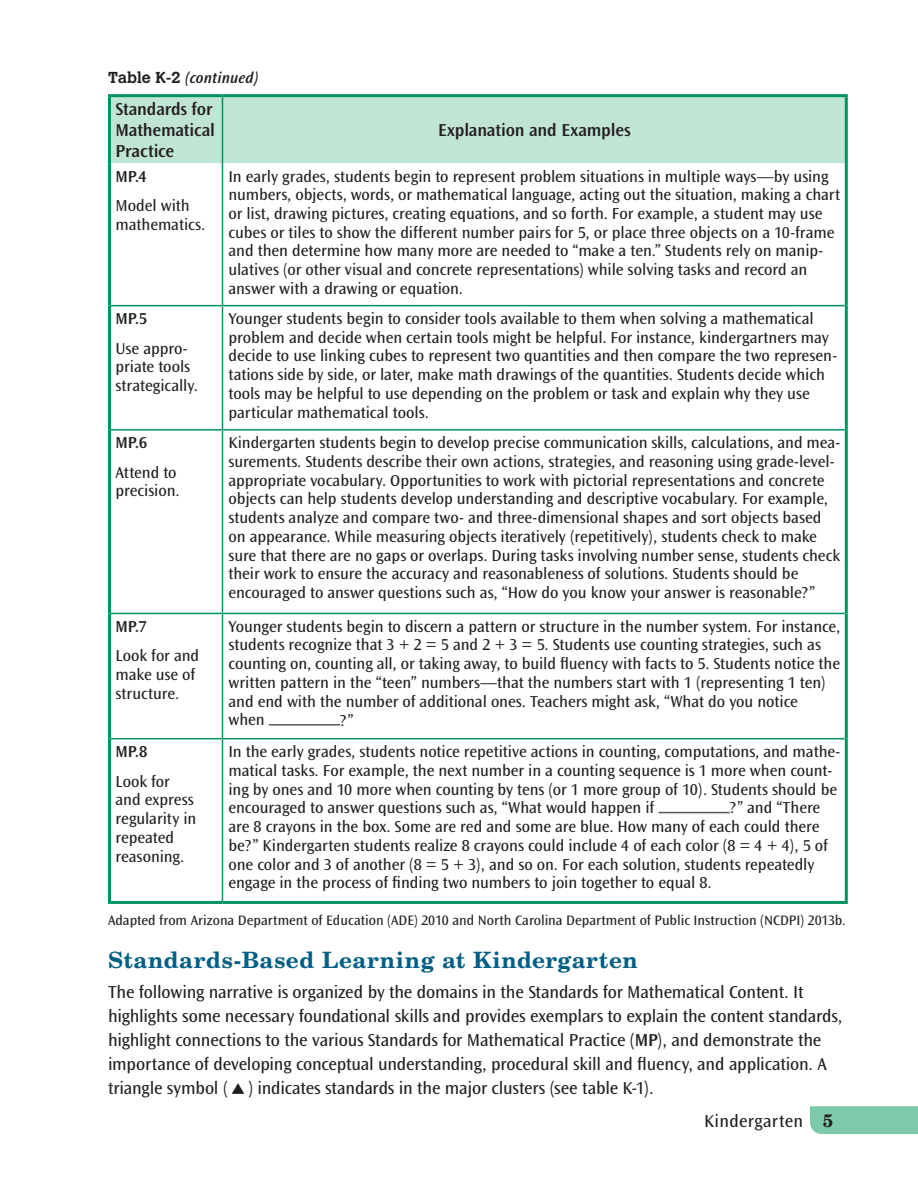
<style>
.page{position:relative;width:918px;height:1188px;background:#fff}
.page>*{position:absolute;margin:0;border:0;box-sizing:border-box;transform-origin:0 0}
.t1{font:700 22.5px "New Century Schlbk";letter-spacing:.025em;color:#005f85}
.t2{font:18px/24px "Ocean Sans MM 403 475";letter-spacing:-.015em;color:#231f20}
.t3{font:18px/21px "Ocean Sans MM 512 475";letter-spacing:-.015em;color:#231f20}
.t4{font:18px "Ocean Sans MM 403 475";letter-spacing:.015em;color:#231f20}
.t5{font:16.5px/18.8px "Ocean Sans MM 403 475";letter-spacing:-.005em;color:#231f20}
.t6{font:16.5px "Ocean Sans MM 512 475";letter-spacing:-.015em;color:#231f20}
.t7{font:15.75px "Ocean Sans MM It 512 475";letter-spacing:.01em;color:#231f20}
.t8{font:14.25px "Ocean Sans MM 403 475";color:#231f20}
.s1{font-family:"Calvert";font-weight:700}
.s2{font-family:"Ocean Sans MM 512 475"}
.s3{font-family:"New Century Schlbk";font-weight:700}
</style>
<div class="page">
<div style="left:810px;top:1106px;width:108px;height:28px;background:#7ccaaa"></div>
<div style="left:111px;top:97px;width:734px;height:66px;background:#c0e5d4"></div>
<hr style="left:222px;top:306px;width:1px;height:123px;background:#00935f">
<hr style="left:111px;top:429px;width:111px;height:2px;background:#00935f">
<hr style="left:222px;top:429px;width:623px;height:2px;background:#00935f">
<hr style="left:222px;top:431px;width:1px;height:182px;background:#00935f">
<hr style="left:111px;top:613px;width:111px;height:1px;background:#00935f">
<hr style="left:222px;top:613px;width:623px;height:1px;background:#00935f">
<hr style="left:222px;top:614px;width:1px;height:124px;background:#00935f">
<hr style="left:111px;top:738px;width:111px;height:1px;background:#00935f">
<hr style="left:222px;top:738px;width:623px;height:1px;background:#00935f">
<hr style="left:222px;top:739px;width:1px;height:162px;background:#00935f">
<hr style="left:222px;top:163px;width:1px;height:142px;background:#00935f">
<hr style="left:108px;top:163px;width:3px;height:143px;background:#00935f">
<hr style="left:845px;top:163px;width:3px;height:143px;background:#00935f">
<hr style="left:108px;top:94px;width:114px;height:3px;background:#00935f">
<hr style="left:108px;top:97px;width:3px;height:66px;background:#00935f">
<hr style="left:222px;top:94px;width:626px;height:3px;background:#00935f">
<hr style="left:845px;top:97px;width:3px;height:66px;background:#00935f">
<hr style="left:108px;top:306px;width:3px;height:124px;background:#00935f">
<hr style="left:845px;top:306px;width:3px;height:124px;background:#00935f">
<hr style="left:108px;top:430px;width:3px;height:183px;background:#00935f">
<hr style="left:845px;top:430px;width:3px;height:183px;background:#00935f">
<hr style="left:108px;top:613px;width:3px;height:126px;background:#00935f">
<hr style="left:845px;top:613px;width:3px;height:126px;background:#00935f">
<hr style="left:108px;top:739px;width:3px;height:162px;background:#00935f">
<hr style="left:845px;top:739px;width:3px;height:162px;background:#00935f">
<hr style="left:108px;top:901px;width:114px;height:3px;background:#00935f">
<hr style="left:222px;top:901px;width:626px;height:3px;background:#00935f">
<hr style="left:111px;top:305px;width:111px;height:1px;background:#00935f">
<hr style="left:222px;top:305px;width:623px;height:1px;background:#00935f">
<hr style="left:222px;top:97px;width:1px;height:66px;background:#00935f">
<hr style="left:269px;top:724px;width:71px;height:2px;background:#231f20">
<hr style="left:658px;top:812px;width:72px;height:1px;background:#231f20">
<svg style="left:232px;top:1083px;width:12px;height:11px"></svg>
<p class="t7" style="left:108px;top:69px;width:152px"><span class="s1">Table K-2</span> (continued)</p>
<p class="t3" style="left:116px;top:99px;width:101px">Standards for<br>Mathematical<br>Practice</p>
<p class="t3" style="left:438px;top:120px;width:194px">Explanation and Examples</p>
<p class="t6" style="left:116px;top:167px;width:33px">MP.4</p>
<p class="t5" style="left:116px;top:196px;width:91px">Model with mathematics.</p>
<p class="t6" style="left:116px;top:309px;width:33px">MP.5</p>
<p class="t5" style="left:116px;top:339px;width:84px">Use appro&shy;priate tools strategically.</p>
<p class="t6" style="left:116px;top:433px;width:33px">MP.6</p>
<p class="t5" style="left:116px;top:463px;width:66px">Attend to precision.</p>
<p class="t6" style="left:116px;top:617px;width:33px">MP.7</p>
<p class="t5" style="left:116px;top:647px;width:85px">Look for and make use of structure.</p>
<p class="t5" style="left:228px;top:167px;width:613px">In early grades, students begin to represent problem situations in multiple ways—by using numbers, objects, words, or mathematical language, acting out the situation, making a chart or list, drawing pictures, creating equations, and so forth. For example, a student may use cubes or tiles to show the different number pairs for 5, or place three objects on a 10-frame and then determine how many more are needed to “make a ten.” Students rely on manip&shy;ulatives (or other visual and concrete representations) while solving tasks and record an answer with a drawing or equation.</p>
<p class="t5" style="left:228px;top:309px;width:610px">Younger students begin to consider tools available to them when solving a mathematical problem and decide when certain tools might be helpful. For instance, kindergartners may decide to use linking cubes to represent two quantities and then compare the two represen&shy;tations side by side, or later, make math drawings of the quantities. Students decide which tools may be helpful to use depending on the problem or task and explain why they use particular mathematical tools.</p>
<p class="t5" style="left:228px;top:434px;width:613px">Kindergarten students begin to develop precise communication skills, calculations, and mea&shy;surements. Students describe their own actions, strategies, and reasoning using grade-level&shy;appropriate vocabulary. Opportunities to work with pictorial representations and concrete objects can help students develop understanding and descriptive vocabulary. For example, students analyze and compare two- and three-dimensional shapes and sort objects based on appearance. While measuring objects iteratively (repetitively), students check to make sure that there are no gaps or overlaps. During tasks involving number sense, students check their work to ensure the accuracy and reasonableness of solutions. Students should be encouraged to answer questions such as, “How do you know your answer is reasonable?”</p>
<p class="t5" style="left:228px;top:617px;width:613px">Younger students begin to discern a pattern or structure in the number system. For instance, students recognize that 3 + 2 = 5 and 2 + 3 = 5. Students use counting strategies, such as counting on, counting all, or taking away, to build fluency with facts to 5. Students notice the written pattern in the “teen” numbers—that the numbers start with 1 (representing 1 ten) and end with the number of additional ones. Teachers might ask, “What do you notice<br>when</p>
<p class="t5" style="left:340px;top:711px;width:15px">?”</p>
<p class="t5" style="left:228px;top:742px;width:613px">In the early grades, students notice repetitive actions in counting, computations, and mathe&shy;matical tasks. For example, the next number in a counting sequence is 1 more when count&shy;ing by ones and 10 more when counting by tens (or 1 more group of 10). Students should be encouraged to answer questions such as, “What would happen if</p>
<p class="t6" style="left:116px;top:742px;width:33px">MP.8</p>
<p class="t5" style="left:116px;top:772px;width:82px">Look for and express regularity in repeated reasoning.</p>
<p class="t5" style="left:228px;top:799px;width:601px;text-indent:501px">?” and “There are 8 crayons in the box. Some are red and some are blue. How many of each could there be?” Kindergarten students realize 8 crayons could include 4 of each color (8 = 4 + 4), 5 of one color and 3 of another (8 = 5 + 3), and so on. For each solution, students repeatedly engage in the process of finding two numbers to join together to equal 8.</p>
<p class="t8" style="left:108px;top:913px;width:739px">Adapted from Arizona Department of Education (ADE) 2010 and North Carolina Department of Public Instruction (NCDPI) 2013b.</p>
<h1 class="t1" style="left:108px;top:946px;width:531px">Standards-Based Learning at Kindergarten</h1>
<p class="t2" style="left:108px;top:980px;width:736px">The following narrative is organized by the domains in the Standards for Mathematical Content. It highlights some necessary foundational skills and provides exemplars to explain the content standards, highlight connections to the various Standards for Mathematical Practice (<span class="s2">MP</span>), and demonstrate the importance of developing conceptual understanding, procedural skill and fluency, and application. A triangle symbol ( ) indicates standards in the major clusters (see table K-1).</p>
<p class="t4" style="left:704px;top:1111px;width:131px">Kindergarten <span class="s3">5</span></p>
</div>
